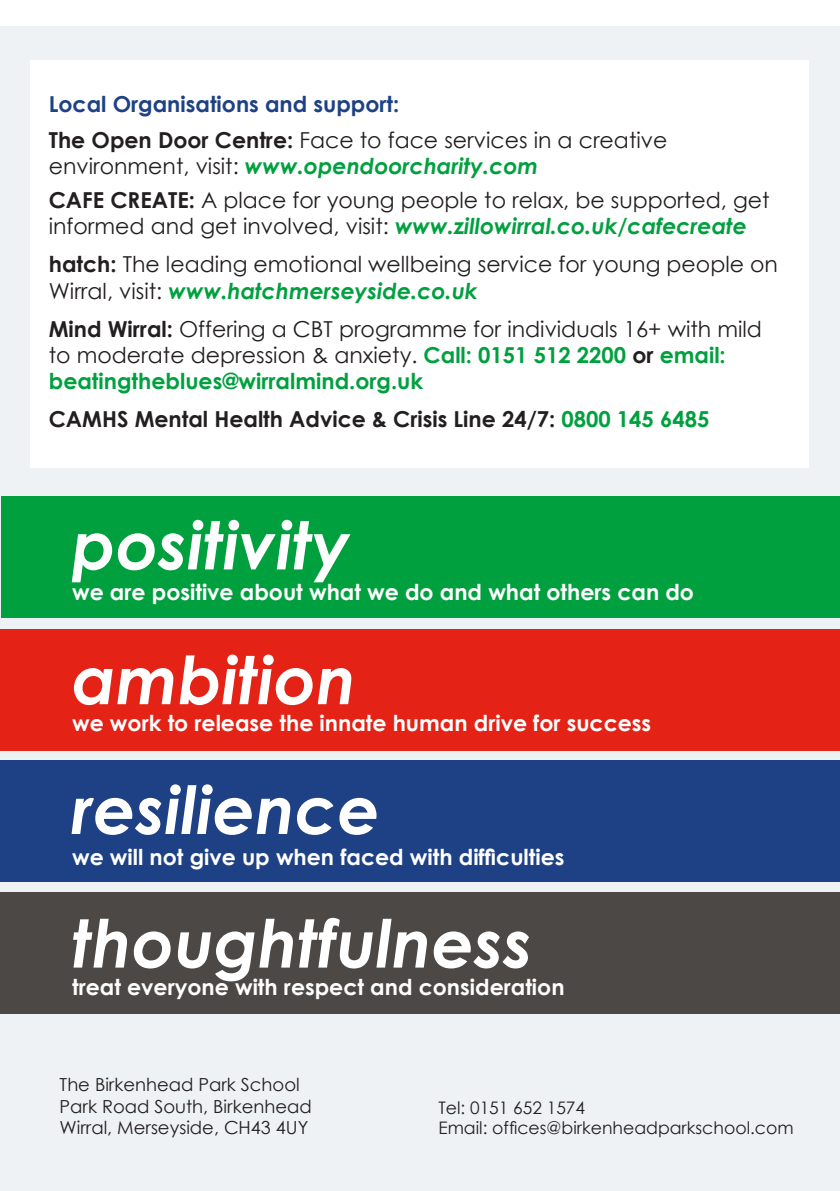
<style>
.page{position:relative;width:840px;height:1191px;background:#fff}
.page>*{position:absolute;margin:0;border:0;box-sizing:border-box;transform-origin:0 0}
.t1{font:italic 700 66.2px "Century Gothic";color:#fff}
.t2{font:22px/26.4px "Century Gothic";color:#231f20}
.Body{font:700 22px "Century Gothic";color:#fff}
.t3{font:700 22px "Century Gothic";color:#231f20}
.t4{font:700 22px "Century Gothic";color:#1e4185}
.t5{font:18px "Century Gothic";color:#231f20}
.t6{font:17.2px "Century Gothic";color:#231f20}
.s1{font-weight:700}
.s2{font-weight:700;font-style:italic;color:#00a03f}
.s3{font-weight:700;color:#00a03f}
.s4{color:#00a03f}
</style>
<div class="page">
<div style="left:0;top:27px;width:839px;height:1164px;background:#eff2f4"></div>
<div style="left:2px;top:496px;width:837px;height:122px;background:#00a03f"></div>
<div style="left:0;top:628px;width:839px;height:122px;background:#e42216"></div>
<div style="left:0;top:760px;width:839px;height:122px;background:#1e4185"></div>
<div style="left:0;top:892px;width:839px;height:122px;background:#4b4846"></div>
<div style="left:31px;top:60px;width:777px;height:408px;background:#fff"></div>
<p class="t4" style="left:49px;top:87px;width:352px">Local Organisations and support:</p>
<p class="t2" style="left:49px;top:126px;width:619px"><span class="s1">The Open Door Centre:</span> Face to face services in a creative environment, visit: <span class="s2">www.opendoorcharity.com</span></p>
<p class="t2" style="left:49px;top:186px;width:722px"><span class="s1">CAFE CREATE:</span> A place for young people to relax, be supported, get informed and get involved, visit: <span class="s2">www.zillowirral.co.uk/cafecreate</span></p>
<p class="t2" style="left:49px;top:251px;width:730px"><span class="s1">hatch:</span> The leading emotional wellbeing service for young people on<br>Wirral, visit: <span class="s2">www.hatchmerseyside.co.uk</span></p>
<p class="t2" style="left:49px;top:315px;width:714px"><span class="s1">Mind Wirral:</span> Offering a CBT programme for individuals 16+ with mild to moderate depression &amp; anxiety. <span class="s3">Call: 0151 512 2200</span> <span class="s1">or</span> <span class="s3">email: beatingtheblues@wirralmind.org.uk</span></p>
<p class="t3" style="left:49px;top:402px;width:661px">CAMHS Mental Health Advice &amp; Crisis Line 24/7: <span class="s4">0800 145 6485</span></p>
<p class="t1" style="left:72px;top:495px;width:280px">positivity</p>
<p class="Body" style="left:72px;top:576px;width:623px">we are positive about what we do and what others can do</p>
<p class="t1" style="left:72px;top:630px;width:285px">ambition</p>
<p class="Body" style="left:72px;top:706px;width:580px">we work to release the innate human drive for success</p>
<p class="t1" style="left:72px;top:759px;width:309px">resilience</p>
<p class="Body" style="left:72px;top:840px;width:493px">we will not give up when faced with difficulties</p>
<p class="t1" style="left:72px;top:893px;width:462px">thoughtfulness</p>
<p class="Body" style="left:72px;top:970px;width:493px">treat everyone with respect and consideration</p>
<p class="t5" style="left:60px;top:1072px;width:241px">The Birkenhead Park School</p>
<p class="t5" style="left:60px;top:1093px;width:253px">Park Road South, Birkenhead</p>
<p class="t5" style="left:60px;top:1115px;width:250px">Wirral, Merseyside, CH43 4UY</p>
<p class="t6" style="left:438px;top:1095px;width:148px">Tel: 0151 652 1574</p>
<p class="t6" style="left:438px;top:1116px;width:356px">Email: offices@birkenheadparkschool.com</p>
</div>
